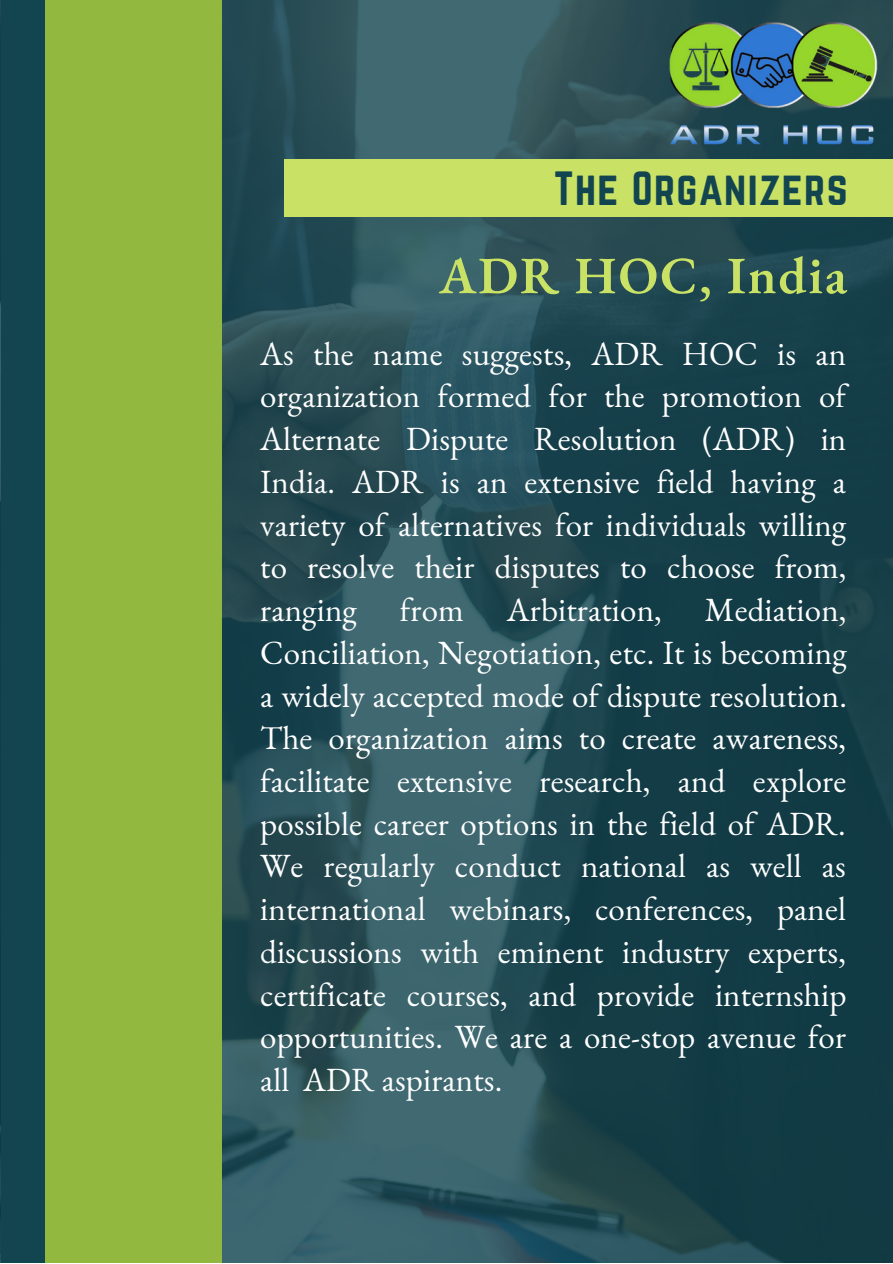
<style>
.page{position:relative;width:893px;height:1264px;background:#fff}
.page>*{position:absolute;margin:0;border:0;box-sizing:border-box;transform-origin:0 0}
.t1{font:600 52.5px "EB Garamond";letter-spacing:.035em;color:#c9e265}
.t2{font:42px "Norwester";letter-spacing:.035em;color:#124550}
.t3{font:33px/42.8px "EB Garamond";letter-spacing:.005em;color:#fff;text-align:justify}
</style>
<div class="page">
<img style="left:0;top:0;width:892px;height:1262px">
<div style="left:284px;top:159px;width:608px;height:58px;background:#c9e265"></div>
<div style="left:1px;top:0;width:89px;height:1262px;background:#124550"></div>
<div style="left:45px;top:0;width:176px;height:1262px;background:#92b83f"></div>
<img style="left:666px;top:16px;width:211px;height:143px">
<p class="t2" style="left:554px;top:162px;width:295px">The Organizers</p>
<h1 class="t1" style="left:439px;top:240px;width:409px">ADR HOC, India</h1>
<p class="t3" style="left:260px;top:331px;width:587px">As the name suggests, ADR HOC is an organization formed for the promotion of Alternate Dispute Resolution (ADR) in India. ADR is an extensive field having a variety of alternatives for individuals willing to resolve their disputes to choose from, ranging</p>
<p class="t3" style="left:400px;top:588px;width:65px">from</p>
<p class="t3" style="left:507px;top:588px;width:156px">Arbitration,</p>
<p class="t3" style="left:260px;top:588px;width:588px;text-indent:444px">Mediation, Conciliation, Negotiation, etc. It is becoming a widely accepted mode of dispute resolution.<br>The organization aims to create awareness, facilitate extensive research, and explore possible career options in the field of ADR.<br>We regularly conduct national as well as international webinars, conferences, panel discussions with eminent industry experts, certificate courses, and provide internship opportunities. We are a one-stop avenue for all ADR aspirants.</p>
</div>
